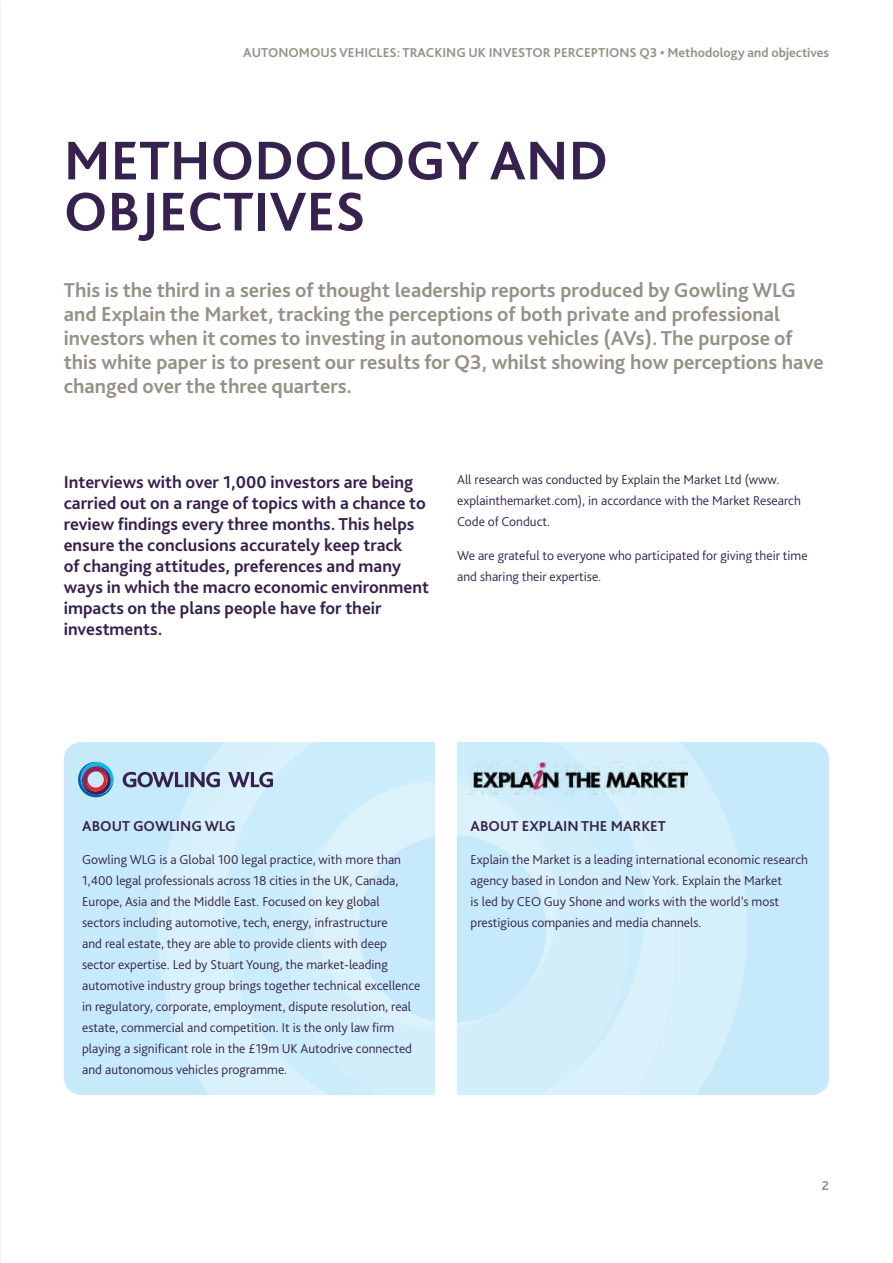
<style>
.page{position:relative;width:893px;height:1263px;background:#fff}
.page>*{position:absolute;margin:0;border:0;box-sizing:border-box;transform-origin:0 0}
.Section_head{font:700 57px/51px "GWLG Bliss";color:#37214e}
.Section_subhead{font:700 21px/24px "GWLG Bliss";color:#979086}
.Body_intro{font:700 18px/21px "GWLG Bliss";color:#37214e}
.Body_head_4{font:700 15px "GWLG Bliss";color:#37214e}
.Body{font:300 13.5px/21px "GWLG Bliss";color:#37214e}
.t1{font:700 13.5px "GWLG Bliss";color:#979086}
</style>
<div class="page">
<div style="left:64px;top:742px;width:765px;height:353px;background:#c6eafa;border-radius:18px"></div>
<svg style="left:0;top:1px;width:1px;height:1262px"></svg>
<svg style="left:157px;top:742px;width:590px;height:353px;fill:#d6f0fb"></svg>
<svg style="left:167px;top:742px;width:508px;height:353px;fill:#d9f1fb"></svg>
<svg style="left:225px;top:742px;width:420px;height:353px"></svg>
<svg style="left:287px;top:775px;width:341px;height:320px;fill:#d1eefa"></svg>
<img style="left:468px;top:761px;width:219px;height:34px">
<svg style="left:78px;top:762px;width:35px;height:35px"></svg>
<svg style="left:123px;top:772px;width:97px;height:15px"></svg>
<svg style="left:228px;top:772px;width:45px;height:15px"></svg>
<div style="left:436px;top:717px;width:21px;height:418px;background:#fff"></div>
<p class="t1" style="left:243px;top:44px;width:587px">AUTONOMOUS VEHICLES: TRACKING UK INVESTOR PERCEPTIONS Q3 • Methodology and objectives</p>
<p class="Section_head" style="left:64px;top:135px;width:546px">METHODOLOGY AND<br>OBJECTIVES</p>
<p class="Section_subhead" style="left:64px;top:278px;width:762px">This is the third in a series of thought leadership reports produced by Gowling WLG and Explain the Market, tracking the perceptions of both private and professional investors when it comes to investing in autonomous vehicles (AVs). The purpose of this white paper is to present our results for Q3, whilst showing how perceptions have changed over the three quarters.</p>
<p class="Body_intro" style="left:64px;top:471px;width:367px">Interviews with over 1,000 investors are being carried out on a range of topics with a chance to review findings every three months. This helps ensure the conclusions accurately keep track<br>of changing attitudes, preferences and many ways in which the macro economic environment impacts on the plans people have for their investments.</p>
<p class="Body" style="left:457px;top:469px;width:345px">All research was conducted by Explain the Market Ltd (www. explainthemarket.com), in accordance with the Market Research<br>Code of Conduct.</p>
<p class="Body" style="left:457px;top:545px;width:352px">We are grateful to everyone who participated for giving their time and sharing their expertise.</p>
<p class="Body_head_4" style="left:82px;top:816px;width:155px">ABOUT GOWLING WLG</p>
<p class="Body" style="left:82px;top:849px;width:340px">Gowling WLG is a Global 100 legal practice, with more than 1,400 legal professionals across 18 cities in the UK, Canada, Europe, Asia and the Middle East. Focused on key global sectors including automotive, tech, energy, infrastructure<br>and real estate, they are able to provide clients with deep sector expertise. Led by Stuart Young, the market-leading automotive industry group brings together technical excellence in regulatory, corporate, employment, dispute resolution, real estate, commercial and competition. It is the only law firm playing a significant role in the £19m UK Autodrive connected and autonomous vehicles programme.</p>
<p class="Body_head_4" style="left:471px;top:816px;width:197px">ABOUT EXPLAIN THE MARKET</p>
<p class="Body" style="left:471px;top:849px;width:339px">Explain the Market is a leading international economic research agency based in London and New York. Explain the Market<br>is led by CEO Guy Shone and works with the world’s most prestigious companies and media channels.</p>
<p class="t1" style="left:822px;top:1177px;width:9px">2</p>
</div>
